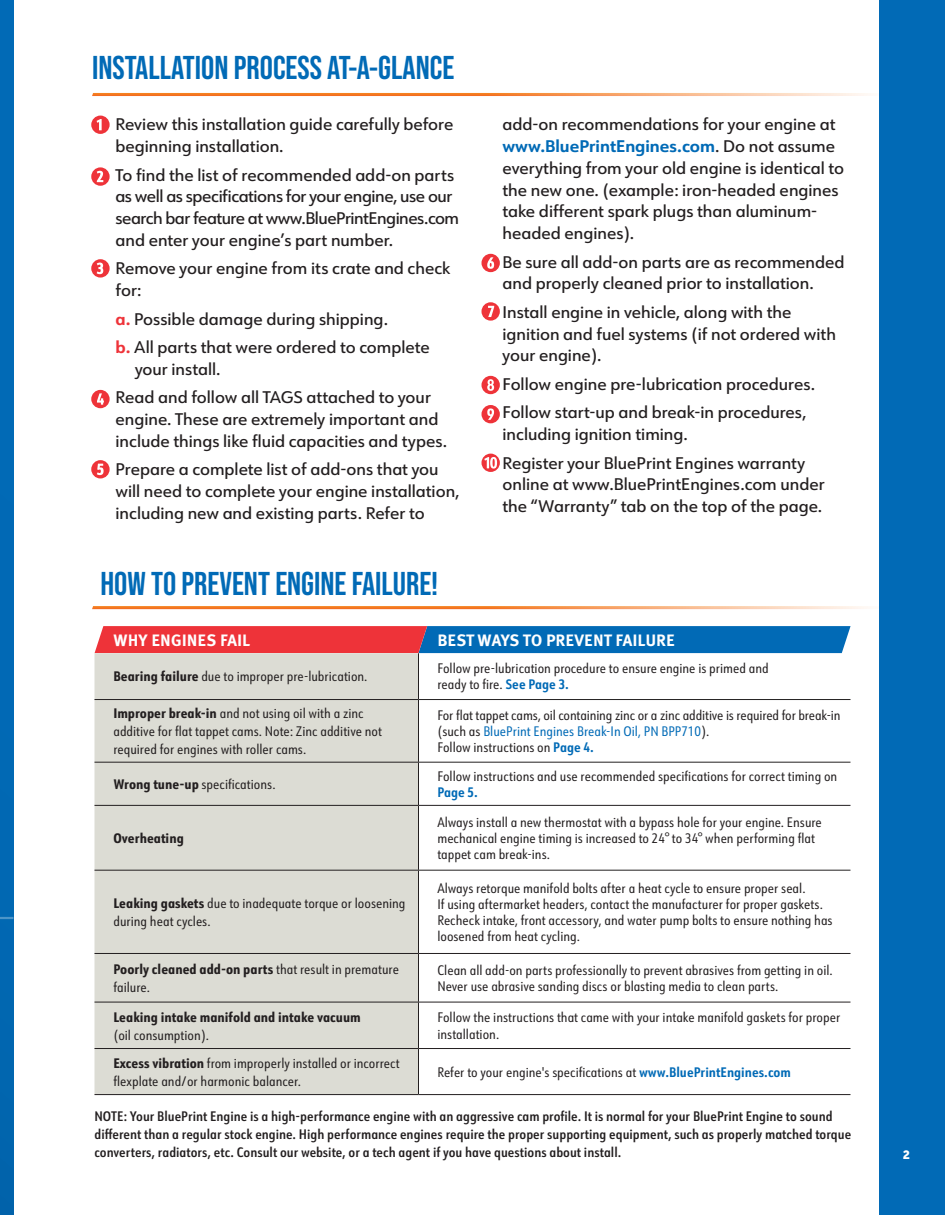
<style>
.page{position:relative;width:945px;height:1215px;background:#fff}
.page>*{position:absolute;margin:0;border:0;box-sizing:border-box;transform-origin:0 0}
.t1{font:700 33px "Bebas Neue Pro";color:#016ab6}
.t2{font:500 16.5px/21.8px "URW Form";color:#231f20}
.t3{font:500 16.5px/21.8px "URW Form";letter-spacing:-.025em;color:#231f20}
.t4{font:16.5px "Meta Plus Bold Caps";color:#fff}
.t5{font:13.5px/16.2px "URW Form Cond";color:#231f20}
.t6{font:600 13.5px/18px "URW Form Cond";color:#231f20}
.t7{font:800 13.5px "URW Form Cond";color:#231f20}
.t8{font:700 13.5px "URW Form Cond";color:#016ab6}
.t9{font:12px "Museo Sans 900";color:#fff}
.s1{font-weight:700;color:#ee3339}
.s2{font-weight:700;color:#016ab6}
.s3{font-weight:800}
.s4{color:#016ab6}
</style>
<div class="page">
<div style="left:0;top:0;width:14px;height:1215px;background:#0169b5"></div>
<div style="left:880px;top:0;width:65px;height:1215px;background:#016ab6"></div>
<svg style="left:95px;top:626px;width:756px;height:27px;background:#695481"></svg>
<div style="left:94px;top:653px;width:324px;height:441px;background:#dcdcd4"></div>
<hr style="left:418px;top:653px;width:1px;height:46px;background:#231f20">
<hr style="left:94px;top:699px;width:324px;height:1px;background:#231f20">
<hr style="left:418px;top:699px;width:432px;height:1px;background:#231f20">
<hr style="left:418px;top:700px;width:1px;height:62px;background:#231f20">
<hr style="left:94px;top:762px;width:324px;height:1px;background:#231f20">
<hr style="left:418px;top:762px;width:432px;height:1px;background:#231f20">
<hr style="left:418px;top:763px;width:1px;height:42px;background:#231f20">
<hr style="left:94px;top:805px;width:324px;height:1px;background:#231f20">
<hr style="left:418px;top:805px;width:432px;height:1px;background:#231f20">
<hr style="left:418px;top:806px;width:1px;height:64px;background:#231f20">
<hr style="left:94px;top:870px;width:324px;height:1px;background:#231f20">
<hr style="left:418px;top:870px;width:432px;height:1px;background:#231f20">
<hr style="left:418px;top:871px;width:1px;height:82px;background:#231f20">
<hr style="left:94px;top:953px;width:324px;height:1px;background:#231f20">
<hr style="left:418px;top:953px;width:432px;height:1px;background:#231f20">
<hr style="left:418px;top:954px;width:1px;height:48px;background:#231f20">
<hr style="left:94px;top:1002px;width:324px;height:1px;background:#231f20">
<hr style="left:418px;top:1002px;width:432px;height:1px;background:#231f20">
<hr style="left:418px;top:1002px;width:1px;height:46px;background:#231f20">
<hr style="left:94px;top:1048px;width:324px;height:1px;background:#231f20">
<hr style="left:418px;top:1048px;width:432px;height:1px;background:#231f20">
<hr style="left:418px;top:1049px;width:1px;height:45px;background:#231f20">
<hr style="left:94px;top:1094px;width:324px;height:1px;background:#231f20">
<hr style="left:418px;top:1094px;width:432px;height:1px;background:#231f20">
<svg style="left:0;top:917px;width:14px;height:2px"></svg>
<svg style="left:91px;top:167px;width:19px;height:19px"></svg>
<svg style="left:97px;top:171px;width:6px;height:11px"></svg>
<svg style="left:91px;top:259px;width:19px;height:19px"></svg>
<svg style="left:97px;top:263px;width:6px;height:11px"></svg>
<div style="left:91px;top:390px;width:19px;height:18px;background:#ee3339;border-radius:50%"></div>
<svg style="left:97px;top:393px;width:7px;height:12px"></svg>
<svg style="left:91px;top:460px;width:19px;height:18px"></svg>
<svg style="left:97px;top:464px;width:7px;height:11px"></svg>
<div style="left:91px;top:116px;width:19px;height:18px;background:#ee3339;border-radius:50%"></div>
<svg style="left:97px;top:119px;width:5px;height:11px"></svg>
<svg style="left:92px;top:93px;width:788px;height:3px;background:#f69857"></svg>
<svg style="left:92px;top:606px;width:788px;height:3px;background:#f69b5b"></svg>
<div style="left:481px;top:254px;width:19px;height:18px;background:#ee3339;border-radius:50%"></div>
<svg style="left:487px;top:257px;width:7px;height:12px"></svg>
<svg style="left:481px;top:302px;width:19px;height:19px"></svg>
<svg style="left:488px;top:306px;width:6px;height:11px"></svg>
<div style="left:481px;top:376px;width:19px;height:18px;background:#ee3339;border-radius:50%"></div>
<svg style="left:487px;top:379px;width:7px;height:12px"></svg>
<svg style="left:481px;top:454px;width:19px;height:18px"></svg>
<svg style="left:484px;top:457px;width:13px;height:12px"></svg>
<div style="left:481px;top:405px;width:19px;height:18px;background:#ee3339;border-radius:50%"></div>
<svg style="left:487px;top:408px;width:7px;height:12px"></svg>
<h1 class="t1" style="left:92px;top:49px;width:364px">INSTALLATION PROCESS AT-A-GLANCE</h1>
<p class="t2" style="left:116px;top:113px;width:339px">Review this installation guide carefully before beginning installation.</p>
<p class="t3" style="left:116px;top:163px;width:345px">To find the list of recommended add-on parts as well as specifications for your engine, use our search bar feature at www.BluePrintEngines.com and enter your engine’s part number.</p>
<p class="t2" style="left:116px;top:257px;width:337px">Remove your engine from its crate and check for:</p>
<p class="t2" style="left:116px;top:304px;width:316px;line-height:28.5px"><span class="s1">a.</span> Possible damage during shipping.<br><span class="s1">b.</span> All parts that were ordered to complete</p>
<p class="t2" style="left:116px;top:354px;width:317px;line-height:28.5px;text-indent:20px">your install.<br>Read and follow all TAGS attached to your</p>
<p class="t2" style="left:116px;top:408px;width:333px">engine. These are extremely important and include things like fluid capacities and types.</p>
<p class="t2" style="left:116px;top:458px;width:346px">Prepare a complete list of add-ons that you will need to complete your engine installation, including new and existing parts. Refer to</p>
<h1 class="t1" style="left:100px;top:564px;width:339px">HOW TO PREVENT ENGINE FAILURE!</h1>
<p class="t2" style="left:503px;top:113px;width:343px">add-on recommendations for your engine at <span class="s2">www.BluePrintEngines.com</span>. Do not assume everything from your old engine is identical to the new one. (example: iron-headed engines take different spark plugs than aluminum&shy;headed engines).</p>
<p class="t2" style="left:503px;top:250px;width:344px">Be sure all add-on parts are as recommended and properly cleaned prior to installation.</p>
<p class="t2" style="left:503px;top:300px;width:335px">Install engine in vehicle, along with the ignition and fuel systems (if not ordered with your engine).</p>
<p class="t2" style="left:503px;top:369px;width:314px;line-height:28.5px">Follow engine pre-lubrication procedures.<br>Follow start-up and break-in procedures,</p>
<p class="t2" style="left:503px;top:419px;width:305px;line-height:28.5px">including ignition timing.<br>Register your BluePrint Engines warranty</p>
<p class="t2" style="left:503px;top:473px;width:324px">online at www.BluePrintEngines.com under the “Warranty” tab on the top of the page.</p>
<p class="t4" style="left:113px;top:631px;width:138px">WHY ENGINES FAIL</p>
<p class="t4" style="left:437px;top:631px;width:239px">BEST WAYS TO PREVENT FAILURE</p>
<p class="t5" style="left:113px;top:668px;width:256px"><span class="s3">Bearing failure</span> due to improper pre-lubrication.</p>
<p class="t5" style="left:437px;top:660px;width:333px">Follow pre-lubrication procedure to ensure engine is primed and ready to fire. <span class="s2">See Page 3.</span></p>
<p class="t5" style="left:113px;top:704px;width:270px;line-height:18px"><span class="s3">Improper break-in</span> and not using oil with a zinc additive for flat tappet cams. Note: Zinc additive not required for engines with roller cams.</p>
<p class="t5" style="left:437px;top:706px;width:405px">For flat tappet cams, oil containing zinc or a zinc additive is required for break-in (such as <span class="s4">BluePrint Engines Break-In Oil, PN BPP710</span>).<br>Follow instructions on <span class="s2">Page 4.</span></p>
<p class="t5" style="left:113px;top:776px;width:164px"><span class="s3">Wrong tune-up</span> specifications.</p>
<p class="t5" style="left:437px;top:767px;width:401px">Follow instructions and use recommended specifications for correct timing on</p>
<p class="t8" style="left:437px;top:783px;width:42px">Page 5.</p>
<p class="t7" style="left:113px;top:829px;width:72px">Overheating</p>
<p class="t5" style="left:113px;top:894px;width:294px;line-height:18px"><span class="s3">Leaking gaskets</span> due to inadequate torque or loosening during heat cycles.</p>
<p class="t5" style="left:437px;top:813px;width:386px">Always install a new thermostat with a bypass hole for your engine. Ensure mechanical engine timing is increased to 24° to 34° when performing flat tappet cam break-ins.</p>
<p class="t5" style="left:437px;top:879px;width:397px">Always retorque manifold bolts after a heat cycle to ensure proper seal.<br>If using aftermarket headers, contact the manufacturer for proper gaskets.<br>Recheck intake, front accessory, and water pump bolts to ensure nothing has loosened from heat cycling.</p>
<p class="t5" style="left:113px;top:960px;width:287px;line-height:18px"><span class="s3">Poorly cleaned add-on parts</span> that result in premature failure.</p>
<p class="t5" style="left:437px;top:961px;width:397px">Clean all add-on parts professionally to prevent abrasives from getting in oil.<br>Never use abrasive sanding discs or blasting media to clean parts.</p>
<p class="t7" style="left:113px;top:1007px;width:249px">Leaking intake manifold and intake vacuum</p>
<p class="t5" style="left:113px;top:1026px;width:97px">(oil consumption).</p>
<p class="t5" style="left:437px;top:1009px;width:404px">Follow the instructions that came with your intake manifold gaskets for proper installation.</p>
<p class="t5" style="left:113px;top:1053px;width:288px;line-height:18px"><span class="s3">Excess vibration</span> from improperly installed or incorrect flexplate and/or harmonic balancer.</p>
<p class="t5" style="left:437px;top:1063px;width:355px">Refer to your engine's specifications at <span class="s2">www.BluePrintEngines.com</span></p>
<p class="t6" style="left:94px;top:1107px;width:758px">NOTE: Your BluePrint Engine is a high-performance engine with an aggressive cam profile. It is normal for your BluePrint Engine to sound different than a regular stock engine. High performance engines require the proper supporting equipment, such as properly matched torque converters, radiators, etc. Consult our website, or a tech agent if you have questions about install.</p>
<p class="t9" style="left:903px;top:1148px;width:9px">2</p>
</div>
